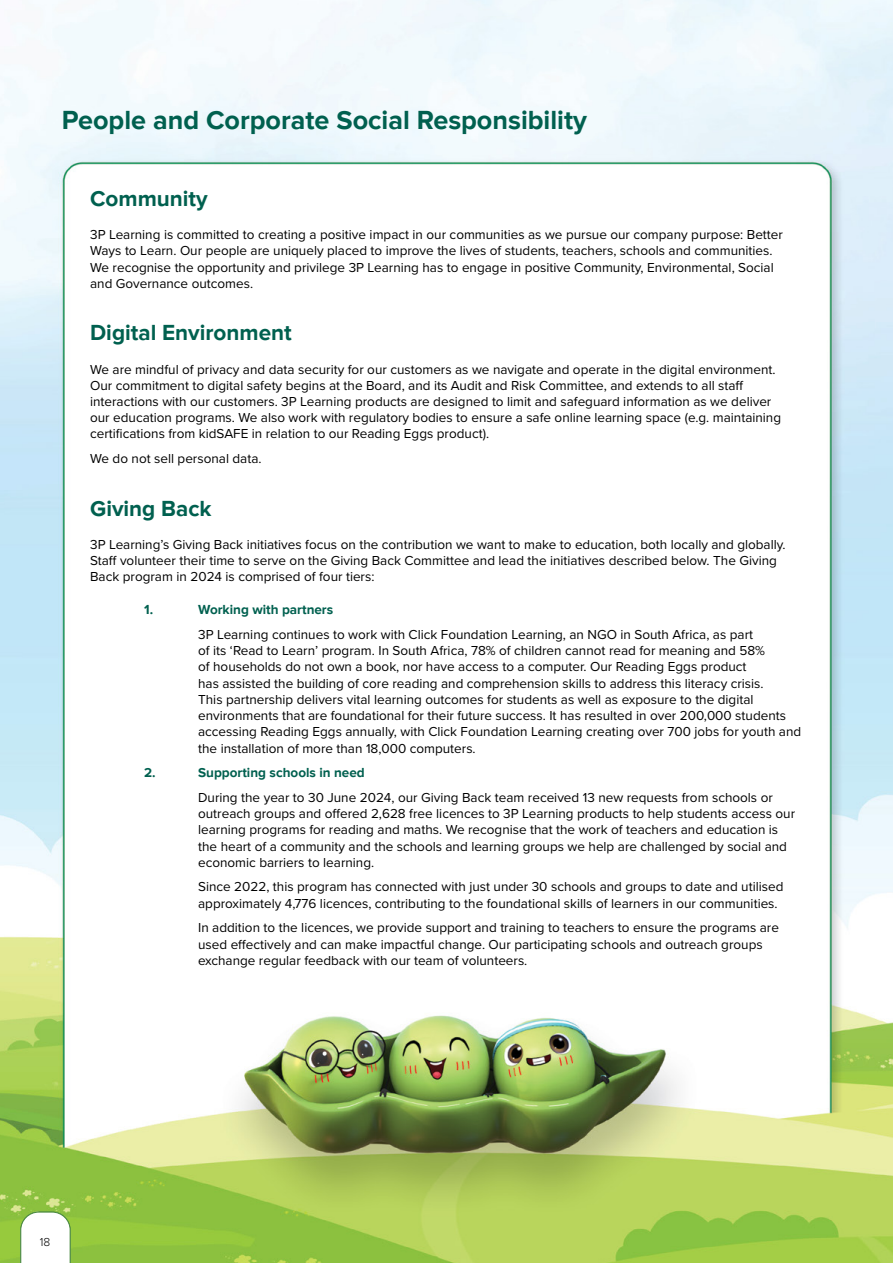
<style>
.page{position:relative;width:893px;height:1263px;background:#fff}
.page>*{position:absolute;margin:0;border:0;box-sizing:border-box;transform-origin:0 0}
.t1{font:700 27px "Proxima Nova";color:#00604f}
.t2{font:700 22.5px "Proxima Nova";color:#00604f}
.t3{font:13.5px/16.2px "Proxima Nova";color:#000}
.t4{font:700 13.5px "Proxima Nova";color:#00604f}
.t5{font:300 12px "Proxima Nova";color:#000}
</style>
<div class="page">
<img style="left:0;top:0;width:893px;height:1263px">
<svg style="left:20px;top:1212px;width:51px;height:51px"></svg>
<h1 class="t1" style="left:62px;top:105px;width:527px">People and Corporate Social Responsibility</h1>
<h2 class="t2" style="left:90px;top:185px;width:119px">Community</h2>
<p class="t3" style="left:90px;top:226px;width:694px">3P Learning is committed to creating a positive impact in our communities as we pursue our company purpose: Better Ways to Learn. Our people are uniquely placed to improve the lives of students, teachers, schools and communities.<br>We recognise the opportunity and privilege 3P Learning has to engage in positive Community, Environmental, Social and Governance outcomes.</p>
<h2 class="t2" style="left:90px;top:320px;width:203px">Digital Environment</h2>
<p class="t3" style="left:90px;top:360px;width:692px">We are mindful of privacy and data security for our customers as we navigate and operate in the digital environment.<br>Our commitment to digital safety begins at the Board, and its Audit and Risk Committee, and extends to all staff interactions with our customers. 3P Learning products are designed to limit and safeguard information as we deliver our education programs. We also work with regulatory bodies to ensure a safe online learning space (e.g. maintaining certifications from kidSAFE in relation to our Reading Eggs product).</p>
<p class="t3" style="left:90px;top:450px;width:173px">We do not sell personal data.</p>
<h2 class="t2" style="left:90px;top:495px;width:123px">Giving Back</h2>
<p class="t3" style="left:90px;top:536px;width:697px">3P Learning’s Giving Back initiatives focus on the contribution we want to make to education, both locally and globally.<br>Staff volunteer their time to serve on the Giving Back Committee and lead the initiatives described below. The Giving<br>Back program in 2024 is comprised of four tiers:</p>
<p class="t4" style="left:144px;top:602px;width:11px">1.</p>
<p class="t4" style="left:198px;top:602px;width:137px">Working with partners</p>
<p class="t3" style="left:198px;top:626px;width:605px">3P Learning continues to work with Click Foundation Learning, an NGO in South Africa, as part<br>of its ‘Read to Learn’ program. In South Africa, 78% of children cannot read for meaning and 58%<br>of households do not own a book, nor have access to a computer. Our Reading Eggs product<br>has assisted the building of core reading and comprehension skills to address this literacy crisis.<br>This partnership delivers vital learning outcomes for students as well as exposure to the digital environments that are foundational for their future success. It has resulted in over 200,000 students accessing Reading Eggs annually, with Click Foundation Learning creating over 700 jobs for youth and the installation of more than 18,000 computers.</p>
<p class="t4" style="left:144px;top:765px;width:13px">2.</p>
<p class="t4" style="left:198px;top:765px;width:168px">Supporting schools in need</p>
<p class="t3" style="left:198px;top:789px;width:598px">During the year to 30 June 2024, our Giving Back team received 13 new requests from schools or outreach groups and offered 2,628 free licences to 3P Learning products to help students access our learning programs for reading and maths. We recognise that the work of teachers and education is the heart of a community and the schools and learning groups we help are challenged by social and economic barriers to learning.</p>
<p class="t3" style="left:198px;top:878px;width:587px">Since 2022, this program has connected with just under 30 schools and groups to date and utilised approximately 4,776 licences, contributing to the foundational skills of learners in our communities.</p>
<p class="t3" style="left:198px;top:919px;width:582px">In addition to the licences, we provide support and training to teachers to ensure the programs are used effectively and can make impactful change. Our participating schools and outreach groups exchange regular feedback with our team of volunteers.</p>
<p class="t5" style="left:40px;top:1232px;width:12px">18</p>
</div>
